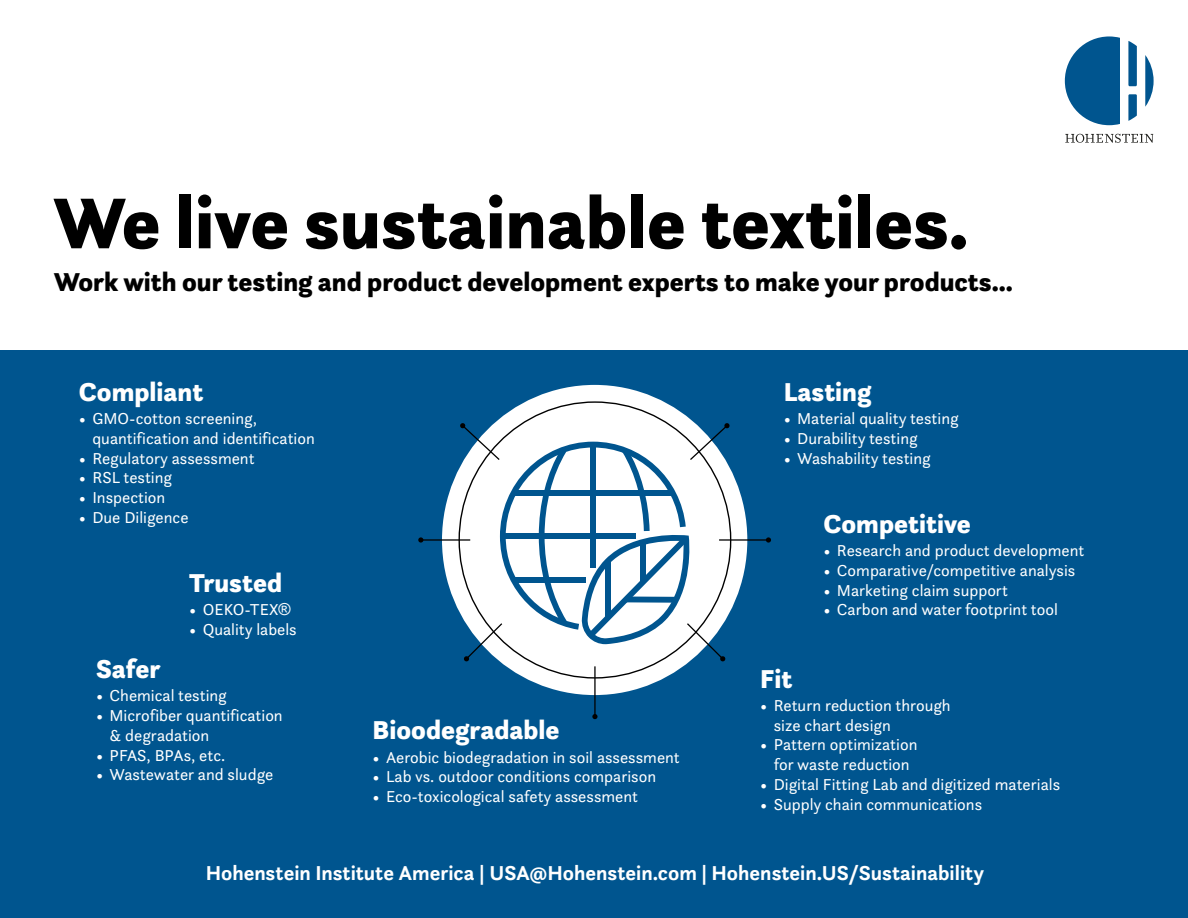
<style>
.page{position:relative;width:1188px;height:918px;background:#fff}
.page>*{position:absolute;margin:0;border:0;box-sizing:border-box;transform-origin:0 0}
.t1{font:900 75px "Questa Sans";color:#000}
.t2{font:900 27px "Questa Sans";color:#000}
.t3{font:900 27px "Questa Sans";color:#fff}
.t4{font:700 21px "Questa Sans";color:#fff}
.t5{font:16.5px/19.8px "Questa Sans";color:#fff}
.s1{font-family:"Arial"}
</style>
<div class="page">
<div style="left:0;top:351px;width:1188px;height:567px;background:#00558f"></div>
<div style="left:442px;top:385px;width:305px;height:310px;background:#fff;border-radius:50%"></div>
<hr style="left:594px;top:666px;width:2px;height:51px;background:#000">
<svg style="left:592px;top:714px;width:6px;height:5px"></svg>
<hr style="left:719px;top:539px;width:49px;height:2px;background:#000">
<svg style="left:766px;top:537px;width:5px;height:6px"></svg>
<hr style="left:421px;top:539px;width:49px;height:2px;background:#000">
<svg style="left:418px;top:537px;width:5px;height:6px"></svg>
<svg style="left:460px;top:423px;width:270px;height:239px"></svg>
<div style="left:640px;top:542px;width:6px;height:40px;background:#00558f"></div>
<div style="left:605px;top:561px;width:5px;height:57px;background:#00558f"></div>
<div style="left:626px;top:597px;width:50px;height:6px;background:#00558f"></div>
<svg style="left:1065px;top:36px;width:55px;height:89px"></svg>
<svg style="left:1145px;top:55px;width:9px;height:52px"></svg>
<svg style="left:1128px;top:41px;width:9px;height:45px"></svg>
<svg style="left:1128px;top:94px;width:9px;height:27px"></svg>
<svg style="left:1065px;top:134px;width:88px;height:9px"></svg>
<h1 class="t1" style="left:54px;top:174px;width:916px">We live sustainable textiles.</h1>
<h2 class="t2" style="left:54px;top:265px;width:960px">Work with our testing and product development experts to make your products...</h2>
<h2 class="t3" style="left:79px;top:374px;width:126px">Compliant</h2>
<p class="t5" style="left:92px;top:408px;width:224px;text-indent:-13px">• GMO-cotton screening, quantification and identification</p>
<p class="t5" style="left:79px;top:448px;width:177px">• Regulatory assessment</p>
<p class="t5" style="left:79px;top:468px;width:95px">• RSL testing</p>
<p class="t5" style="left:79px;top:487px;width:88px">• Inspection</p>
<p class="t5" style="left:79px;top:507px;width:111px">• Due Diligence</p>
<h2 class="t3" style="left:189px;top:565px;width:94px">Trusted</h2>
<p class="t5" style="left:189px;top:599px;width:103px">• OEKO-TEX<span class="s1">®</span></p>
<p class="t5" style="left:189px;top:619px;width:109px">• Quality labels</p>
<h2 class="t3" style="left:96px;top:651px;width:66px">Safer</h2>
<p class="t5" style="left:96px;top:685px;width:132px">• Chemical testing</p>
<p class="t5" style="left:110px;top:705px;width:175px;text-indent:-13px">• Microfiber quantification &amp; degradation</p>
<p class="t5" style="left:96px;top:745px;width:131px">• PFAS, BPAs, etc.</p>
<p class="t5" style="left:96px;top:764px;width:179px">• Wastewater and sludge</p>
<h2 class="t3" style="left:373px;top:713px;width:188px">Bioodegradable</h2>
<p class="t5" style="left:373px;top:747px;width:309px">• Aerobic biodegradation in soil assessment</p>
<p class="t5" style="left:373px;top:767px;width:285px">• Lab vs. outdoor conditions comparison</p>
<p class="t5" style="left:373px;top:786px;width:267px">• Eco-toxicological safety assessment</p>
<h2 class="t3" style="left:784px;top:374px;width:89px">Lasting</h2>
<p class="t5" style="left:784px;top:408px;width:176px">• Material quality testing</p>
<p class="t5" style="left:784px;top:428px;width:135px">• Durability testing</p>
<p class="t5" style="left:784px;top:448px;width:148px">• Washability testing</p>
<h2 class="t3" style="left:824px;top:506px;width:149px">Competitive</h2>
<p class="t5" style="left:823px;top:540px;width:263px">• Research and product development</p>
<p class="t5" style="left:823px;top:560px;width:253px">• Comparative/competitive analysis</p>
<p class="t5" style="left:823px;top:580px;width:186px">• Marketing claim support</p>
<p class="t5" style="left:823px;top:599px;width:236px">• Carbon and water footprint tool</p>
<h2 class="t3" style="left:760px;top:661px;width:34px">Fit</h2>
<p class="t5" style="left:774px;top:695px;width:178px;text-indent:-13px">• Return reduction through size chart design</p>
<p class="t5" style="left:760px;top:735px;width:159px;text-align:center">• Pattern optimization for waste reduction</p>
<p class="t5" style="left:760px;top:774px;width:301px">• Digital Fitting Lab and digitized materials</p>
<p class="t5" style="left:760px;top:794px;width:223px">• Supply chain communications</p>
<p class="t4" style="left:206px;top:859px;width:780px">Hohenstein Institute America | USA@Hohenstein.com | Hohenstein.US/Sustainability</p>
</div>
